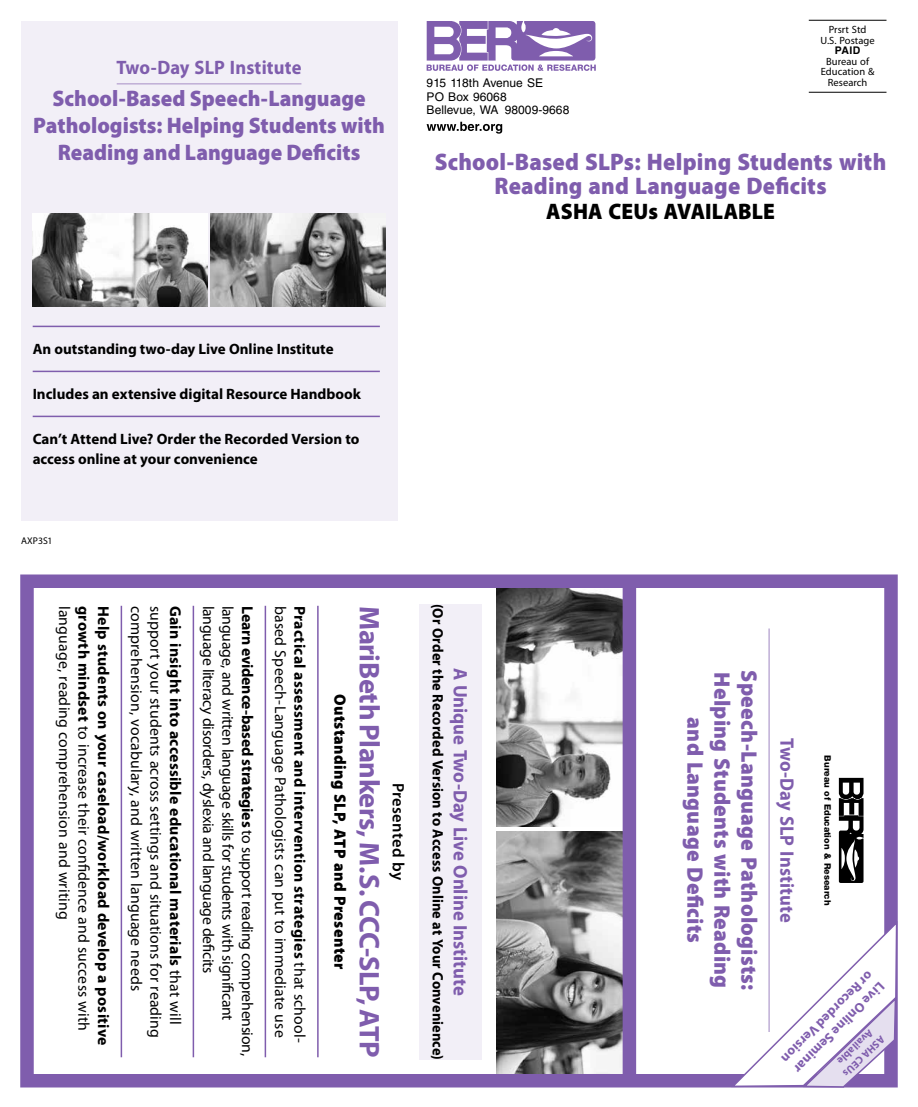
<style>
.page{position:relative;width:918px;height:1107px;background:#fff}
.page>*{position:absolute;margin:0;border:0;box-sizing:border-box;transform-origin:0 0}
.t1{font:700 28.5px "Myriad Pro";letter-spacing:-.015em;color:#7f5dad}
.t2{font:900 24px/24px "Myriad Pro";letter-spacing:.01em;color:#7f5dad;text-align:center;scale:.95 1}
.t3{font:900 22.5px/27px "Myriad Pro";letter-spacing:.005em;color:#7f5dad;text-align:center;scale:.95 1}
.t4{font:900 22.5px "Myriad Pro";letter-spacing:.005em;color:#7f5dad;scale:.96 1}
.t5{font:900 22.5px "Myriad Pro";letter-spacing:.005em;color:#000;scale:.95 1}
.t6{font:700 19.5px "Myriad Pro";color:#7f5dad;scale:.95 1}
.t7{font:700 19.5px "Myriad Pro";color:#7f5dad;scale:.96 1}
.t8{font:900 16.5px "Myriad Pro";letter-spacing:.025em;color:#000;scale:.96 1}
.t9{font:600 16.5px "Myriad Pro";letter-spacing:.02em;color:#000}
.t10{font:15.75px "Myriad Pro";letter-spacing:.01em;color:#000}
.t11{font:700 15.75px "Myriad Pro";letter-spacing:.02em;color:#000}
.t12{font:15.75px "Myriad Pro";letter-spacing:-.02em;color:#000}
.t13{font:15.75px "Myriad Pro";letter-spacing:-.015em;color:#000}
.t14{font:700 15px/19.5px "Myriad Pro";color:#000}
.t15{font:700 13.5px/16.2px "Myriad Pro";color:#7f5dad}
.t16{font:12px/13.5px "Helvetica LT Std";letter-spacing:.005em;color:#000}
.t17{font:10.5px/10.5px "Myriad Pro";letter-spacing:.005em;color:#000;text-align:center}
.t18{font:700 10.5px/12.6px "Myriad Pro";color:#7f5dad;text-align:center}
.t19{font:700 10.5px "Helvetica LT Std";color:#000}
.t20{font:9.75px "Myriad Pro";letter-spacing:-.005em;color:#000}
.t21{font:800 9px "Helvetica Neue LT Std";color:#000}
.s1{font-weight:700}
.s2{font-weight:400}
</style>
<div class="page">
<div style="left:21px;top:21px;width:376px;height:499px;background:#f2eff7"></div>
<hr style="left:117px;top:83px;width:184px;height:2px;background:#bfaed6">
<hr style="left:317px;top:606px;width:2px;height:451px;background:#7f5dad">
<hr style="left:265px;top:606px;width:1px;height:451px;background:#7f5dad">
<hr style="left:193px;top:606px;width:1px;height:451px;background:#7f5dad">
<hr style="left:121px;top:606px;width:1px;height:451px;background:#7f5dad">
<hr style="left:768px;top:628px;width:2px;height:404px;background:#bfaed6">
<hr style="left:809px;top:20px;width:78px;height:1px;background:#000">
<hr style="left:809px;top:92px;width:78px;height:1px;background:#000">
<svg style="left:427px;top:21px;width:169px;height:50px"></svg>
<svg style="left:427px;top:122px;width:75px;height:12px"></svg>
<div style="left:419px;top:604px;width:63px;height:456px;background:#f2eff7"></div>
<hr style="left:33px;top:326px;width:347px;height:1px;background:#7f5dad">
<hr style="left:33px;top:371px;width:347px;height:1px;background:#7f5dad">
<hr style="left:33px;top:416px;width:347px;height:1px;background:#7f5dad">
<svg style="left:839px;top:778px;width:25px;height:105px"></svg>
<img style="left:496px;top:589px;width:127px;height:238px">
<img style="left:496px;top:831px;width:127px;height:242px">
<div style="left:20px;top:574px;width:878px;height:514px;border:14px solid #7f5dad"></div>
<div style="left:623px;top:579px;width:13px;height:504px;background:#7f5dad"></div>
<svg style="left:729px;top:921px;width:169px;height:167px"></svg>
<img style="left:33px;top:214px;width:174px;height:93px">
<img style="left:210px;top:214px;width:176px;height:93px">
<p class="t6" style="left:117px;top:55px;width:196px">Two‑Day SLP Institute</p>
<h3 class="t3" style="left:33px;top:84px;width:372px">School-Based Speech-Language<br>Pathologists: Helping Students with<br>Reading and Language Deficits</h3>
<p class="t17" style="left:821px;top:24px;width:56px">Prsrt Std<br>U.S. Postage</p>
<p class="t19" style="left:835px;top:44px;width:27px">PAID</p>
<p class="t17" style="left:821px;top:56px;width:55px">Bureau of<br>Education &amp;</p>
<p class="t16" style="left:427px;top:76px;width:118px">915 118th Avenue SE</p>
<p class="t17" style="left:828px;top:77px;width:41px">Research</p>
<p class="t16" style="left:427px;top:90px;width:144px">PO Box 96068<br>Bellevue, WA 98009‑9668</p>
<h2 class="t2" style="left:435px;top:148px;width:477px">School-Based SLPs: Helping Students with<br>Reading and Language Deficits</h2>
<h3 class="t5" style="left:546px;top:196px;width:242px">ASHA CEUs AVAILABLE</h3>
<p class="t14" style="left:33px;top:339px;width:303px">An outstanding two-day Live Online Institute</p>
<p class="t14" style="left:33px;top:384px;width:330px">Includes an extensive digital Resource Handbook</p>
<p class="t14" style="left:33px;top:429px;width:328px">Can’t Attend Live? Order the Recorded Version to access online at your convenience</p>
<p class="t20" style="left:21px;top:535px;width:33px">AXP3S1</p>
<p class="t10" style="left:94px;top:606px;width:427px;rotate:90deg"><span class="s1">growth mindset</span> to increase their confidence and success with</p>
<p class="t11" style="left:114px;top:606px;width:441px;rotate:90deg">Help students on your caseload/workload develop a positive</p>
<p class="t10" style="left:146px;top:606px;width:387px;rotate:90deg">comprehension, vocabulary, and written language needs</p>
<p class="t10" style="left:166px;top:606px;width:434px;rotate:90deg">support your students across settings and situations for reading</p>
<p class="t11" style="left:186px;top:606px;width:420px;rotate:90deg">Gain insight into accessible educational materials <span class="s2">that will</span></p>
<p class="t12" style="left:218px;top:606px;width:369px;rotate:90deg">language literacy disorders, dyslexia and language deficits</p>
<p class="t12" style="left:238px;top:606px;width:416px;rotate:90deg">language, and written language skills for students with significant</p>
<p class="t13" style="left:257px;top:606px;width:452px;rotate:90deg"><span class="s1">Learn evidence-based strategies</span> to support reading comprehension,</p>
<p class="t10" style="left:290px;top:606px;width:433px;rotate:90deg">based Speech-Language Pathologists can put to immediate use</p>
<p class="t11" style="left:310px;top:606px;width:439px;rotate:90deg">Practical assessment and intervention strategies <span class="s2">that school-</span></p>
<p class="t10" style="left:74px;top:606px;width:315px;rotate:90deg">language, reading comprehension and writing</p>
<p class="t8" style="left:351px;top:694px;width:289px;rotate:90deg">Outstanding SLP, ATP and Presenter</p>
<h1 class="t1" style="left:388px;top:606px;width:453px;rotate:90deg">MariBeth Plankers, M.S. CCC-SLP, ATP</h1>
<p class="t9" style="left:409px;top:783px;width:99px;rotate:90deg">Presented by</p>
<p class="t14" style="left:448px;top:604px;width:458px;rotate:90deg">(Or Order the Recorded Version to Access Online at Your Convenience)</p>
<p class="t7" style="left:473px;top:668px;width:343px;rotate:90deg">A Unique Two-Day Live Online Institute</p>
<h3 class="t4" style="left:737px;top:672px;width:331px;rotate:90deg">Helping Students with Reading</h3>
<h3 class="t4" style="left:764px;top:670px;width:335px;rotate:90deg">Speech-Language Pathologists:</h3>
<h3 class="t4" style="left:710px;top:717px;width:237px;rotate:90deg">and Language Deficits</h3>
<p class="t6" style="left:800px;top:738px;width:196px;rotate:90deg">Two‑Day SLP Institute</p>
<p class="t21" style="left:833px;top:755px;width:151px;rotate:90deg">Bureau of Education &amp; Research</p>
<p class="t15" style="left:889px;top:991px;width:125px;rotate:135deg">Live Online Seminar or Recorded Version</p>
<p class="t18" style="left:888px;top:1042px;width:55px;rotate:136deg">ASHA CEUs<br>Available</p>
</div>
